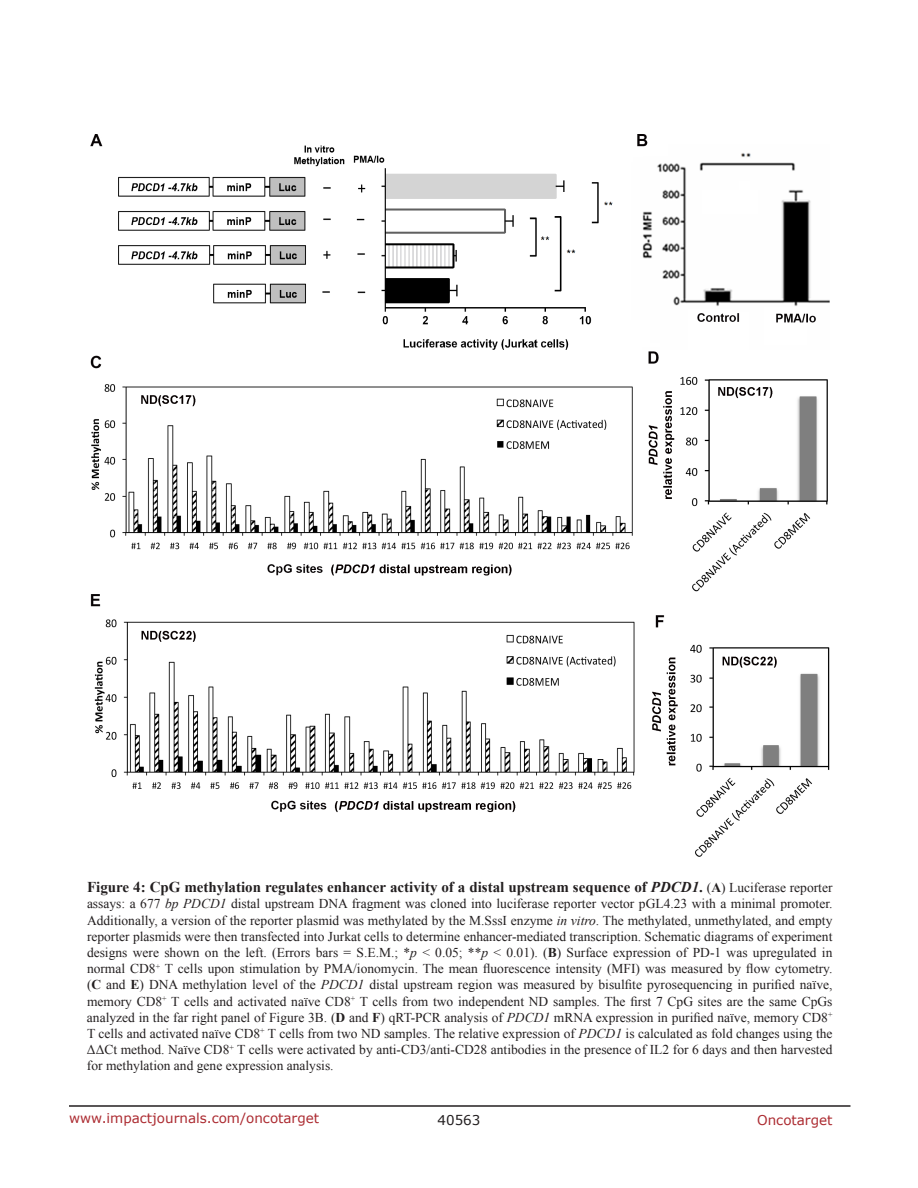
<style>
.page{position:relative;width:918px;height:1188px;background:#fff}
.page>*{position:absolute;margin:0;border:0;box-sizing:border-box;transform-origin:0 0}
.t1{font:700 15px "Times New Roman";color:#231f20}
.t2{font:13.5px/16.2px "Times New Roman";color:#231f20;text-align:justify}
.t3{font:13.5px "Verdana";color:#ac2b31}
.t4{font:13.5px "Verdana";color:#231f20}
.s1{font-style:italic}
.s2{font-weight:400;font-size:13.5px}
.s3{font-size:13.5px}
.s4{font-weight:700}
</style>
<div class="page">
<hr style="left:69px;top:1105px;width:781px;height:2px;background:#231f20">
<img style="left:90px;top:135px;width:739px;height:721px">
<p class="t1" style="left:87px;top:877px;width:747px">Figure 4: CpG methylation regulates enhancer activity of a distal upstream sequence of <span class="s1">PDCD1</span>. <span class="s2">(</span><span class="s3">A</span><span class="s2">) Luciferase reporter</span></p>
<p class="t2" style="left:87px;top:896px;width:747px">assays: a 677 <span class="s1">bp PDCD1</span> distal upstream DNA fragment was cloned into luciferase reporter vector pGL4.23 with a minimal promoter.<br>Additionally, a version of the reporter plasmid was methylated by the M.SssI enzyme <span class="s1">in vitro</span>. The methylated, unmethylated, and empty reporter plasmids were then transfected into Jurkat cells to determine enhancer-mediated transcription. Schematic diagrams of experiment designs were shown on the left. (Errors bars = S.E.M.; *<span class="s1">p</span> &lt; 0.05; **<span class="s1">p</span> &lt; 0.01). (<span class="s4">B</span>) Surface expression of PD-1 was upregulated in normal CD8<sup>+</sup> T cells upon stimulation by PMA/ionomycin. The mean fluorescence intensity (MFI) was measured by flow cytometry. (<span class="s4">C</span> and <span class="s4">E</span>) DNA methylation level of the <span class="s1">PDCD1</span> distal upstream region was measured by bisulfite pyrosequencing in purified naïve, memory CD8<sup>+</sup> T cells and activated naïve CD8<sup>+</sup> T cells from two independent ND samples. The first 7 CpG sites are the same CpGs analyzed in the far right panel of Figure 3B. (<span class="s4">D</span> and <span class="s4">F</span>) qRT-PCR analysis of <span class="s1">PDCD1</span> mRNA expression in purified naïve, memory CD8<sup>+ </sup>T cells and activated naïve CD8<sup>+</sup> T cells from two ND samples. The relative expression of <span class="s1">PDCD1</span> is calculated as fold changes using the ΔΔCt method. Naïve CD8<sup>+</sup> T cells were activated by anti-CD3/anti-CD28 antibodies in the presence of IL2 for 6 days and then harvested for methylation and gene expression analysis.</p>
<p class="t3" style="left:69px;top:1109px;width:252px">www.impactjournals.com/oncotarget</p>
<p class="t4" style="left:438px;top:1111px;width:44px">40563</p>
<p class="t3" style="left:757px;top:1111px;width:77px">Oncotarget</p>
</div>
